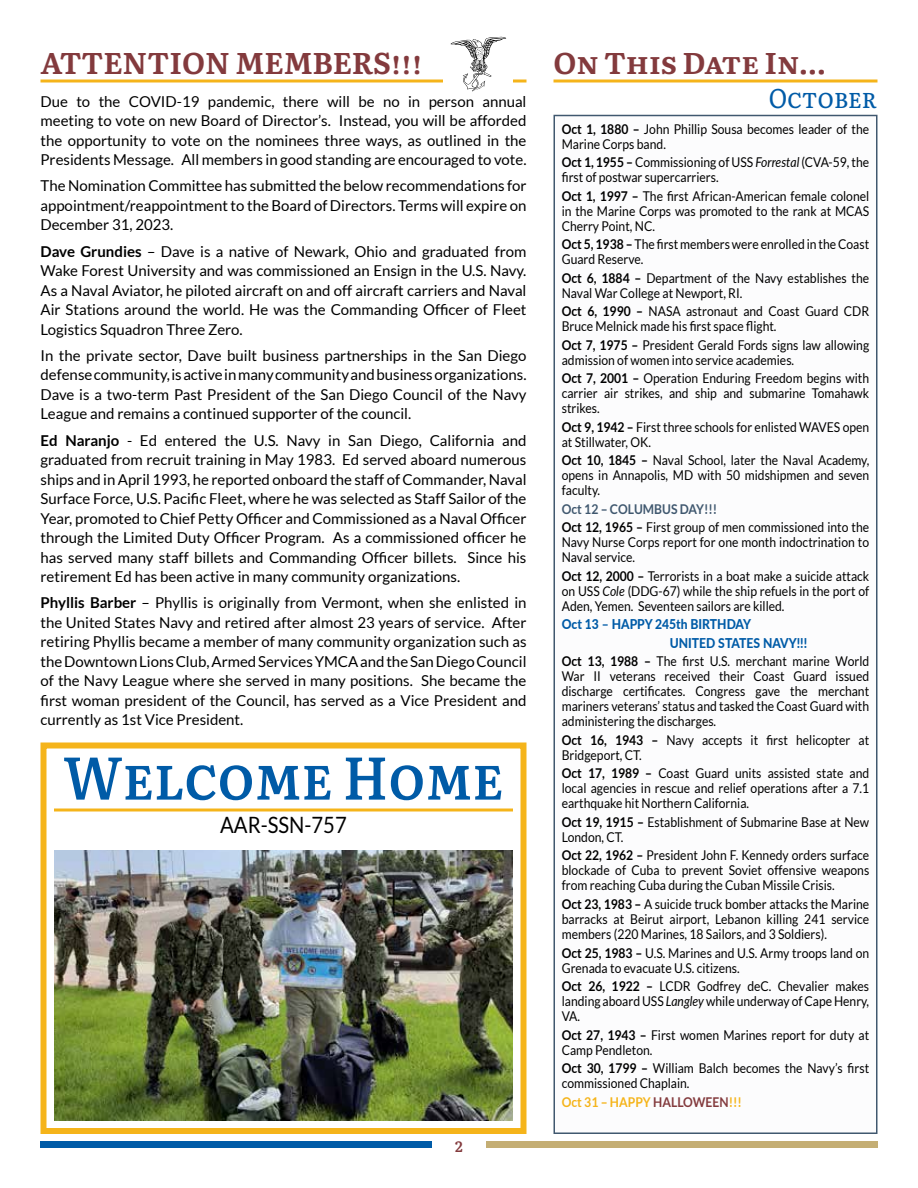
<style>
.page{position:relative;width:918px;height:1188px;background:#fff}
.page>*{position:absolute;margin:0;border:0;box-sizing:border-box;transform-origin:0 0}
.t1{font:600 60px "Literata";color:#005ba7;scale:.9 1}
.t2{font:700 30px "Literata";color:#833a3d}
.t3{font:27px "Literata";color:#005ba7;scale:.9 1}
.t4{font:22.5px "Lato";color:#000;scale:.9 1}
.t5{font:15px/19.5px "Lato";color:#000;text-align:justify}
.t6{font:600 15px "Literata";color:#833a3d}
.t7{font:13.5px/15px "Lato";color:#000;scale:.9 1}
.t8{font:800 13.5px "Lato";color:#005ba7;scale:.9 1}
.t9{font:700 13.5px "Lato";color:#f5b41a;scale:.9 1}
.s1{font-weight:700}
.s2{font-style:italic}
.s3{font-weight:700;color:#40586f}
.s4{color:#833a3d}
</style>
<div class="page">
<div style="left:40px;top:1141px;width:392px;height:7px;background:#005ba7"></div>
<div style="left:486px;top:1141px;width:392px;height:7px;background:#c4ae74"></div>
<div style="left:554px;top:115px;width:324px;height:1019px;border:2px solid #40586f"></div>
<hr style="left:554px;top:80px;width:324px;height:2px;background:#f5b41a">
<hr style="left:40px;top:80px;width:486px;height:2px;background:#f5b41a">
<div style="left:40px;top:742px;width:486px;height:392px;border:6px solid #f5b41a"></div>
<svg style="left:54px;top:808px;width:459px;height:4px;background:#f7c653"></svg>
<img style="left:54px;top:850px;width:459px;height:270px">
<div style="left:444px;top:34px;width:69px;height:60px;background:#fff"></div>
<svg style="left:451px;top:37px;width:55px;height:54px"></svg>
<h2 class="t2" style="left:40px;top:40px;width:384px">ATTENTION MEMBERS!!!</h2>
<h2 class="t2" style="left:554px;top:40px;width:274px">On This Date In...</h2>
<p class="t5" style="left:40px;top:91px;width:488px">Due to the COVID-19 pandemic, there will be no in person annual meeting to vote on new Board of Director’s. Instead, you will be afforded the opportunity to vote on the nominees three ways, as outlined in the Presidents Message. All members in good standing are encouraged to vote.</p>
<p class="t5" style="left:40px;top:176px;width:488px">The Nomination Committee has submitted the below recommendations for appointment/reappointment to the Board of Directors. Terms will expire on December 31, 2023.</p>
<p class="t5" style="left:40px;top:241px;width:488px"><span class="s1">Dave Grundies</span> – Dave is a native of Newark, Ohio and graduated from Wake Forest University and was commissioned an Ensign in the U.S. Navy.<br>As a Naval Aviator, he piloted aircraft on and off aircraft carriers and Naval Air Stations around the world. He was the Commanding Officer of Fleet Logistics Squadron Three Zero.</p>
<p class="t5" style="left:40px;top:346px;width:488px">In the private sector, Dave built business partnerships in the San Diego defense community, is active in many community and business organizations.<br>Dave is a two-term Past President of the San Diego Council of the Navy League and remains a continued supporter of the council.</p>
<p class="t5" style="left:40px;top:430px;width:488px"><span class="s1">Ed Naranjo</span> - Ed entered the U.S. Navy in San Diego, California and graduated from recruit training in May 1983. Ed served aboard numerous ships and in April 1993, he reported onboard the staff of Commander, Naval Surface Force, U.S. Pacific Fleet, where he was selected as Staff Sailor of the Year, promoted to Chief Petty Officer and Commissioned as a Naval Officer through the Limited Duty Officer Program. As a commissioned officer he has served many staff billets and Commanding Officer billets. Since his retirement Ed has been active in many community organizations.</p>
<p class="t5" style="left:40px;top:593px;width:488px"><span class="s1">Phyllis Barber</span> – Phyllis is originally from Vermont, when she enlisted in the United States Navy and retired after almost 23 years of service. After retiring Phyllis became a member of many community organization such as the Downtown Lions Club, Armed Services YMCA and the San Diego Council of the Navy League where she served in many positions. She became the first woman president of the Council, has served as a Vice President and currently as 1st Vice President.</p>
<h3 class="t3" style="left:769px;top:77px;width:122px">OCTOBER</h3>
<p class="t7" style="left:562px;top:121px;width:343px"><span class="s1">Oct 1, 1880 –</span> John Phillip Sousa becomes leader of the<br>Marine Corps band.</p>
<p class="t7" style="left:562px;top:155px;width:343px"><span class="s1">Oct 1, 1955 –</span> Commissioning of USS <span class="s2">Forrestal</span> (CVA-59, the first of postwar supercarriers.</p>
<p class="t7" style="left:562px;top:188px;width:343px;text-align:justify"><span class="s1">Oct 1, 1997 –</span> The first African-American female colonel in the Marine Corps was promoted to the rank at MCAS Cherry Point, NC.</p>
<p class="t7" style="left:562px;top:237px;width:343px"><span class="s1">Oct 5, 1938 –</span> The first members were enrolled in the Coast<br>Guard Reserve.</p>
<p class="t7" style="left:562px;top:270px;width:343px"><span class="s1">Oct 6, 1884 –</span> Department of the Navy establishes the<br>Naval War College at Newport, RI.</p>
<p class="t7" style="left:562px;top:304px;width:343px"><span class="s1">Oct 6, 1990 –</span> NASA astronaut and Coast Guard CDR<br>Bruce Melnick made his first space flight.</p>
<p class="t7" style="left:562px;top:337px;width:343px"><span class="s1">Oct 7, 1975 –</span> President Gerald Fords signs law allowing admission of women into service academies.</p>
<p class="t7" style="left:562px;top:371px;width:343px;text-align:justify"><span class="s1">Oct 7, 2001 –</span> Operation Enduring Freedom begins with carrier air strikes, and ship and submarine Tomahawk strikes.</p>
<p class="t7" style="left:562px;top:419px;width:343px"><span class="s1">Oct 9, 1942 –</span> First three schools for enlisted WAVES open at Stillwater, OK.</p>
<p class="t7" style="left:562px;top:453px;width:343px;text-align:justify"><span class="s1">Oct 10, 1845 –</span> Naval School, later the Naval Academy, opens in Annapolis, MD with 50 midshipmen and seven faculty.</p>
<p class="t7" style="left:562px;top:500px;width:343px;line-height:18.5px"><span class="s3">Oct 12 – COLUMBUS DAY!!!<br></span><span class="s1">Oct 12, 1965 –</span> First group of men commissioned into the</p>
<p class="t7" style="left:562px;top:535px;width:343px">Navy Nurse Corps report for one month indoctrination to<br>Naval service.</p>
<p class="t7" style="left:562px;top:568px;width:343px;text-align:justify"><span class="s1">Oct 12, 2000 –</span> Terrorists in a boat make a suicide attack on USS <span class="s2">Cole</span> (DDG-67) while the ship refuels in the port of Aden, Yemen. Seventeen sailors are killed.</p>
<p class="t8" style="left:562px;top:615px;width:212px">Oct 13 – HAPPY 245th BIRTHDAY</p>
<p class="t8" style="left:670px;top:633px;width:154px">UNITED STATES NAVY!!!</p>
<p class="t7" style="left:562px;top:654px;width:343px"><span class="s1">Oct 13, 1988 –</span> The first U.S. merchant marine World</p>
<p class="t7" style="left:562px;top:669px;width:343px;text-align:justify">War II veterans received their Coast Guard issued discharge certificates. Congress gave the merchant mariners veterans’ status and tasked the Coast Guard with administering the discharges.</p>
<p class="t7" style="left:562px;top:732px;width:343px"><span class="s1">Oct 16, 1943 –</span> Navy accepts it first helicopter at<br>Bridgeport, CT.</p>
<p class="t7" style="left:562px;top:766px;width:343px;text-align:justify"><span class="s1">Oct 17, 1989 –</span> Coast Guard units assisted state and local agencies in rescue and relief operations after a 7.1 earthquake hit Northern California.</p>
<p class="t7" style="left:562px;top:815px;width:343px"><span class="s1">Oct 19, 1915 –</span> Establishment of Submarine Base at New<br>London, CT.</p>
<p class="t7" style="left:562px;top:848px;width:343px;text-align:justify"><span class="s1">Oct 22, 1962 –</span> President John F. Kennedy orders surface blockade of Cuba to prevent Soviet offensive weapons from reaching Cuba during the Cuban Missile Crisis.</p>
<p class="t7" style="left:562px;top:897px;width:343px;text-align:justify"><span class="s1">Oct 23, 1983 –</span> A suicide truck bomber attacks the Marine barracks at Beirut airport, Lebanon killing 241 service members (220 Marines, 18 Sailors, and 3 Soldiers).</p>
<p class="t7" style="left:562px;top:945px;width:343px"><span class="s1">Oct 25, 1983 –</span> U.S. Marines and U.S. Army troops land on<br>Grenada to evacuate U.S. citizens.</p>
<p class="t7" style="left:562px;top:979px;width:343px;text-align:justify"><span class="s1">Oct 26, 1922 –</span> LCDR Godfrey deC. Chevalier makes landing aboard USS <span class="s2">Langley</span> while underway of Cape Henry, VA.</p>
<p class="t7" style="left:562px;top:1027px;width:343px"><span class="s1">Oct 27, 1943 –</span> First women Marines report for duty at<br>Camp Pendleton.</p>
<p class="t7" style="left:562px;top:1061px;width:343px"><span class="s1">Oct 30, 1799 –</span> William Balch becomes the Navy’s first commissioned Chaplain.</p>
<p class="t9" style="left:562px;top:1094px;width:202px">Oct 31 – HAPPY <span class="s4">HALLOWEEN</span>!!!</p>
<h1 class="t1" style="left:63px;top:731px;width:491px">Welcome Home</h1>
<h3 class="t4" style="left:220px;top:812px;width:142px">AAR-SSN-757</h3>
<p class="t6" style="left:455px;top:1135px;width:9px">2</p>
</div>
